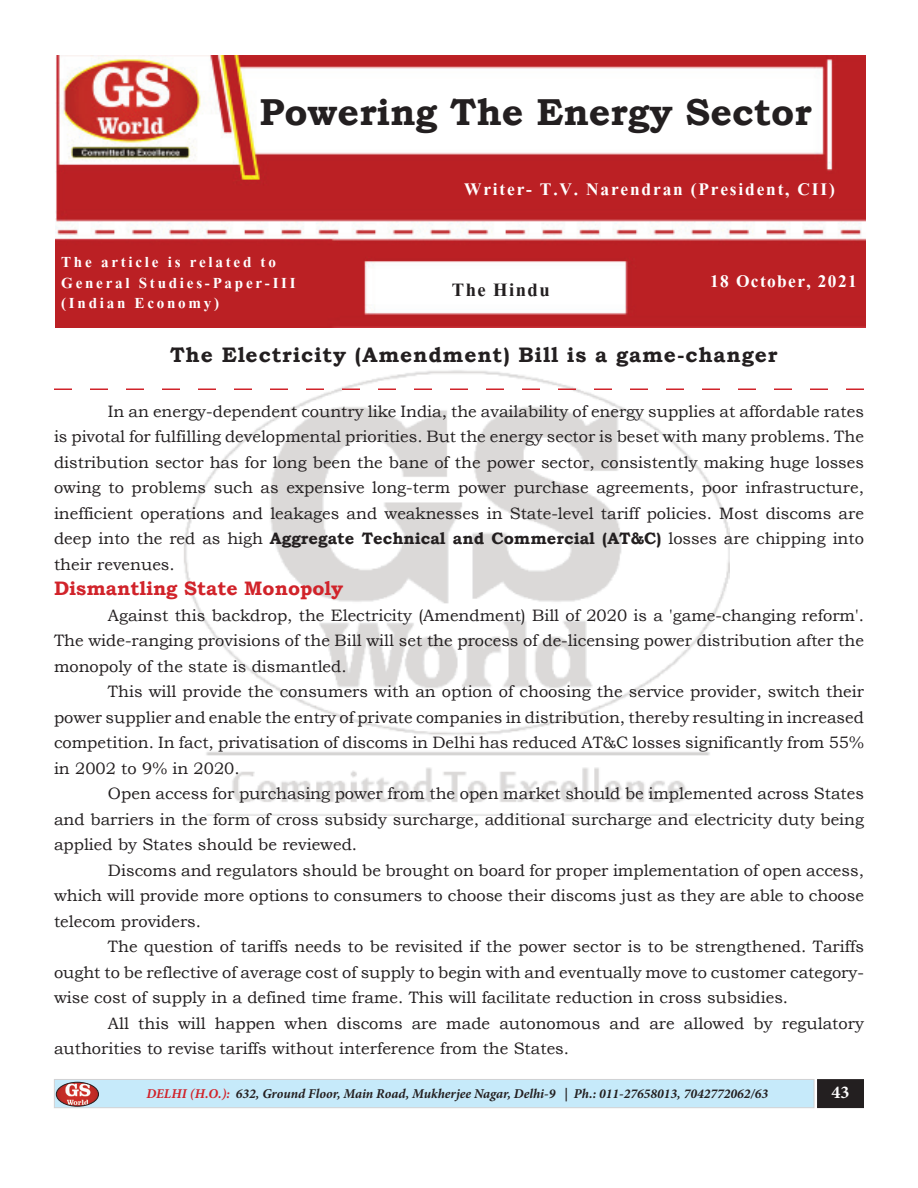
<style>
.page{position:relative;width:918px;height:1188px;background:#fff}
.page>*{position:absolute;margin:0;border:0;box-sizing:border-box;transform-origin:0 0}
.t1{font:700 37.5px "Bookman Old Style";color:#231f20}
.t2{font:700 24px "Kokila";letter-spacing:.06em;color:#231f20}
.t3{font:700 22.5px "Kokila";letter-spacing:.08em;color:#fff}
.t4{font:700 22.5px "Kokila";letter-spacing:.06em;color:#fff}
.t5{font:700 21px "Bookman Old Style";letter-spacing:.04em;color:#231f20}
.t6{font:700 19.5px/20.4px "Kokila";letter-spacing:.14em;color:#fff}
.t7{font:700 19.5px "Bookman Old Style";color:#d1232a}
.t8{font:700 18px "Minion Pro";color:#fff}
.t9{font:16.5px/25.5px "Bookman Old Style";color:#231f20;text-align:justify}
.t10{font:italic 700 13.5px "Minion Pro";color:#231f20}
.s1{font-weight:700}
.s2{color:#d1232a}
</style>
<div class="page">
<img style="left:184px;top:370px;width:545px;height:445px">
<div style="left:54px;top:1079px;width:760px;height:29px;background:#c6eafa;border:1px solid #d1d2d4"></div>
<div style="left:818px;top:1080px;width:45px;height:27px;background:#231f20"></div>
<div style="left:817px;top:1079px;width:47px;height:29px;border:2px solid #231f20"></div>
<img style="left:56px;top:1082px;width:43px;height:24px">
<div style="left:56px;top:1082px;width:43px;height:24px;border:1px solid #231f20;border-radius:50%"></div>
<img style="left:56px;top:55px;width:810px;height:273px">
<svg style="left:54px;top:388px;width:810px;height:2px"></svg>
<h1 class="t1" style="left:260px;top:85px;width:553px">Powering The Energy Sector</h1>
<p class="t6" style="left:61px;top:254px;width:236px">The article is related to<br>General Studies-Paper-III (Indian Economy)</p>
<h3 class="t3" style="left:464px;top:178px;width:372px">Writer- T.V. Narendran (President, CII)</h3>
<h2 class="t2" style="left:452px;top:277px;width:99px">The Hindu</h2>
<h3 class="t4" style="left:710px;top:270px;width:148px">18 October, 2021</h3>
<p class="t5" style="left:170px;top:340px;width:609px">The Electricity (Amendment) Bill is a game-changer</p>
<p class="t9" style="left:54px;top:399px;width:812px;text-indent:54px">In an energy-dependent country like India, the availability of energy supplies at affordable rates is pivotal for fulfilling developmental priorities. But the energy sector is beset with many problems. The distribution sector has for long been the bane of the power sector, consistently making huge losses owing to problems such as expensive long-term power purchase agreements, poor infrastructure, inefficient operations and leakages and weaknesses in State-level tariff policies. Most discoms are deep into the red as high <span class="s1">Aggregate Technical and Commercial (AT&amp;C)</span> losses are chipping into their revenues.</p>
<p class="t7" style="left:54px;top:575px;width:291px">Dismantling State Monopoly</p>
<p class="t9" style="left:54px;top:603px;width:812px;text-indent:54px">Against this backdrop, the Electricity (Amendment) Bill of 2020 is a 'game-changing reform'.<br>The wide-ranging provisions of the Bill will set the process of de-licensing power distribution after the monopoly of the state is dismantled.</p>
<p class="t9" style="left:54px;top:679px;width:812px;text-indent:54px">This will provide the consumers with an option of choosing the service provider, switch their power supplier and enable the entry of private companies in distribution, thereby resulting in increased competition. In fact, privatisation of discoms in Delhi has reduced AT&amp;C losses significantly from 55% in 2002 to 9% in 2020.</p>
<p class="t9" style="left:54px;top:781px;width:812px;text-indent:54px">Open access for purchasing power from the open market should be implemented across States and barriers in the form of cross subsidy surcharge, additional surcharge and electricity duty being applied by States should be reviewed.</p>
<p class="t9" style="left:54px;top:857px;width:812px;text-indent:54px">Discoms and regulators should be brought on board for proper implementation of open access, which will provide more options to consumers to choose their discoms just as they are able to choose telecom providers.</p>
<p class="t9" style="left:54px;top:934px;width:812px;text-indent:54px">The question of tariffs needs to be revisited if the power sector is to be strengthened. Tariffs ought to be reflective of average cost of supply to begin with and eventually move to customer category&shy;wise cost of supply in a defined time frame. This will facilitate reduction in cross subsidies.</p>
<p class="t9" style="left:54px;top:1010px;width:811px;text-indent:54px">All this will happen when discoms are made autonomous and are allowed by regulatory authorities to revise tariffs without interference from the States.</p>
<p class="t10" style="left:146px;top:1085px;width:623px"><span class="s2">DELHI (H.O.):</span> 632, Ground Floor, Main Road, Mukherjee Nagar, Delhi-9 | Ph.: 011-27658013, 7042772062/63</p>
<p class="t8" style="left:832px;top:1079px;width:19px">43</p>
</div>
